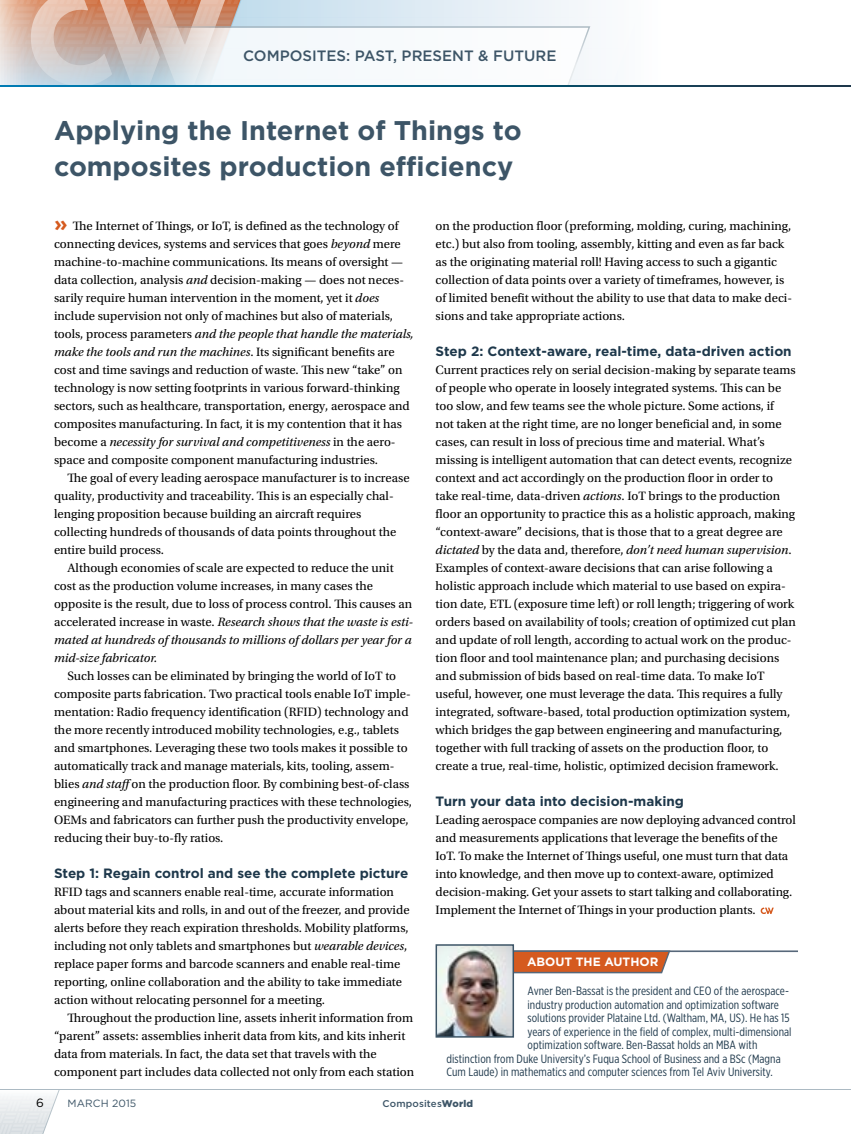
<style>
.page{position:relative;width:851px;height:1134px;background:#fff}
.page>*{position:absolute;margin:0;border:0;box-sizing:border-box;transform-origin:0 0}
.t1{font:700 27px/36px "Gotham";color:#3d5567}
.t2{font:500 15px "Gotham";color:#3d5567}
.t3{font:700 13.5px "Gotham";color:#1e384b}
.t4{font:12.75px/18px "Utopia Std";color:#000}
.t5{font:12px "Gotham X Narrow";letter-spacing:.005em;color:#1e384b}
.t6{font:700 12px "Gotham";color:#fff}
.t7{font:12px "Gotham";color:#000}
.t8{font:10.5px "Gotham";letter-spacing:.01em;color:#3d5567}
.t9{font:500 9.75px "Gotham";letter-spacing:.01em;color:#3d5567}
.s1{font-family:"Gotham";font-weight:700;font-size:21px;color:#d55a1f}
.s2{font-style:italic}
.s3{font-weight:900}
</style>
<div class="page">
<svg style="left:0;top:1090px;width:60px;height:44px"></svg>
<hr style="left:0;top:1089px;width:850px;height:1px;background:#acbac3">
<svg style="left:0;top:0;width:591px;height:85px"></svg>
<svg style="left:0;top:85px;width:850px;height:2px;background:#08587b"></svg>
<svg style="left:760px;top:908px;width:13px;height:6px"></svg>
<hr style="left:438px;top:950px;width:360px;height:2px;background:#57687a">
<svg style="left:435px;top:944px;width:236px;height:94px"></svg>
<p class="t2" style="left:243px;top:46px;width:315px">COMPOSITES: PAST, PRESENT &amp; FUTURE</p>
<h1 class="t1" style="left:54px;top:112px;width:469px">Applying the Internet of Things to composites production efficiency</h1>
<p class="t4" style="left:54px;top:217px;width:361px"><span class="s1">»</span> The Internet of Things, or IoT, is defined as the technology of connecting devices, systems and services that goes <span class="s2">beyond</span> mere machine-to-machine communications. Its means of oversight — data collection, analysis <span class="s2">and</span> decision-making — does not neces&shy;sarily require human intervention in the moment, yet it <span class="s2">does </span>include supervision not only of machines but also of materials, tools, process parameters <span class="s2">and the people that handle the materials, make the tools and run the machines</span>. Its significant benefits are cost and time savings and reduction of waste. This new “take” on technology is now setting footprints in various forward-thinking sectors, such as healthcare, transportation, energy, aerospace and composites manufacturing. In fact, it is my contention that it has become a <span class="s2">necessity for survival and competitiveness</span> in the aero&shy;space and composite component manufacturing industries.</p>
<p class="t4" style="left:54px;top:469px;width:357px;text-indent:14px">The goal of every leading aerospace manufacturer is to increase quality, productivity and traceability. This is an especially chal&shy;lenging proposition because building an aircraft requires collecting hundreds of thousands of data points throughout the entire build process.</p>
<p class="t4" style="left:54px;top:559px;width:360px;text-indent:14px">Although economies of scale are expected to reduce the unit cost as the production volume increases, in many cases the opposite is the result, due to loss of process control. This causes an accelerated increase in waste. <span class="s2">Research shows that the waste is esti&shy;mated at hundreds of thousands to millions of dollars per year for a mid-size fabricator.</span></p>
<p class="t4" style="left:54px;top:667px;width:359px;text-indent:14px">Such losses can be eliminated by bringing the world of IoT to composite parts fabrication. Two practical tools enable IoT imple&shy;mentation: Radio frequency identification (RFID) technology and the more recently introduced mobility technologies, e.g., tablets and smartphones. Leveraging these two tools makes it possible to automatically track and manage materials, kits, tooling, assem&shy;blies <span class="s2">and staff</span>on the production floor. By combining best-of-class engineering and manufacturing practices with these technologies, OEMs and fabricators can further push the productivity envelope, reducing their buy-to-fly ratios.</p>
<p class="t3" style="left:54px;top:864px;width:356px">Step 1: Regain control and see the complete picture</p>
<p class="t4" style="left:54px;top:883px;width:357px">RFID tags and scanners enable real-time, accurate information about material kits and rolls, in and out of the freezer, and provide alerts before they reach expiration thresholds. Mobility platforms, including not only tablets and smartphones but <span class="s2">wearable devices</span>, replace paper forms and barcode scanners and enable real-time reporting, online collaboration and the ability to take immediate action without relocating personnel for a meeting.</p>
<p class="t4" style="left:54px;top:1009px;width:361px;text-indent:14px">Throughout the production line, assets inherit information from “parent” assets: assemblies inherit data from kits, and kits inherit data from materials. In fact, the data set that travels with the component part includes data collected not only from each station</p>
<p class="t4" style="left:435px;top:217px;width:358px">on the production floor (preforming, molding, curing, machining, etc.) but also from tooling, assembly, kitting and even as far back as the originating material roll! Having access to such a gigantic collection of data points over a variety of timeframes, however, is of limited benefit without the ability to use that data to make deci&shy;sions and take appropriate actions.</p>
<p class="t3" style="left:435px;top:342px;width:357px">Step 2: Context-aware, real-time, data-driven action</p>
<p class="t4" style="left:435px;top:361px;width:362px">Current practices rely on serial decision-making by separate teams of people who operate in loosely integrated systems. This can be too slow, and few teams see the whole picture. Some actions, if<br>not taken at the right time, are no longer beneficial and, in some cases, can result in loss of precious time and material. What’s missing is intelligent automation that can detect events, recognize context and act accordingly on the production floor in order to take real-time, data-driven <span class="s2">actions</span>. IoT brings to the production floor an opportunity to practice this as a holistic approach, making “context-aware” decisions, that is those that to a great degree are <span class="s2">dictated</span> by the data and, therefore, <span class="s2">don’t need human supervision</span>.<br>Examples of context-aware decisions that can arise following a holistic approach include which material to use based on expira&shy;tion date, ETL (exposure time left) or roll length; triggering of work orders based on availability of tools; creation of optimized cut plan and update of roll length, according to actual work on the produc&shy;tion floor and tool maintenance plan; and purchasing decisions and submission of bids based on real-time data. To make IoT useful, however, one must leverage the data. This requires a fully integrated, software-based, total production optimization system, which bridges the gap between engineering and manufacturing, together with full tracking of assets on the production floor, to create a true, real-time, holistic, optimized decision framework.</p>
<p class="t3" style="left:435px;top:792px;width:250px">Turn your data into decision-making</p>
<p class="t4" style="left:435px;top:811px;width:362px">Leading aerospace companies are now deploying advanced control and measurements applications that leverage the benefits of the IoT. To make the Internet of Things useful, one must turn that data into knowledge, and then move up to context-aware, optimized decision-making. Get your assets to start talking and collaborating.<br>Implement the Internet of Things in your production plants.</p>
<p class="t6" style="left:527px;top:954px;width:133px">ABOUT THE AUTHOR</p>
<p class="t5" style="left:527px;top:984px;width:263px">Avner Ben-Bassat is the president and CEO of the aerospace-</p>
<p class="t5" style="left:527px;top:997px;width:253px">industry production automation and optimization software</p>
<p class="t5" style="left:527px;top:1011px;width:263px">solutions provider Plataine Ltd. (Waltham, MA, US). He has 15</p>
<p class="t5" style="left:527px;top:1024px;width:265px">years of experience in the field of complex, multi-dimensional</p>
<p class="t5" style="left:527px;top:1038px;width:231px">optimization software. Ben-Bassat holds an MBA with</p>
<p class="t5" style="left:446px;top:1051px;width:336px">distinction from Duke University’s Fuqua School of Business and a BSc (Magna</p>
<p class="t5" style="left:446px;top:1065px;width:328px">Cum Laude) in mathematics and computer sciences from Tel Aviv University.</p>
<p class="t7" style="left:36px;top:1095px;width:9px">6</p>
<p class="t8" style="left:68px;top:1097px;width:70px">MARCH 2015</p>
<p class="t9" style="left:382px;top:1097px;width:92px">Composites<span class="s3">World</span></p>
</div>
